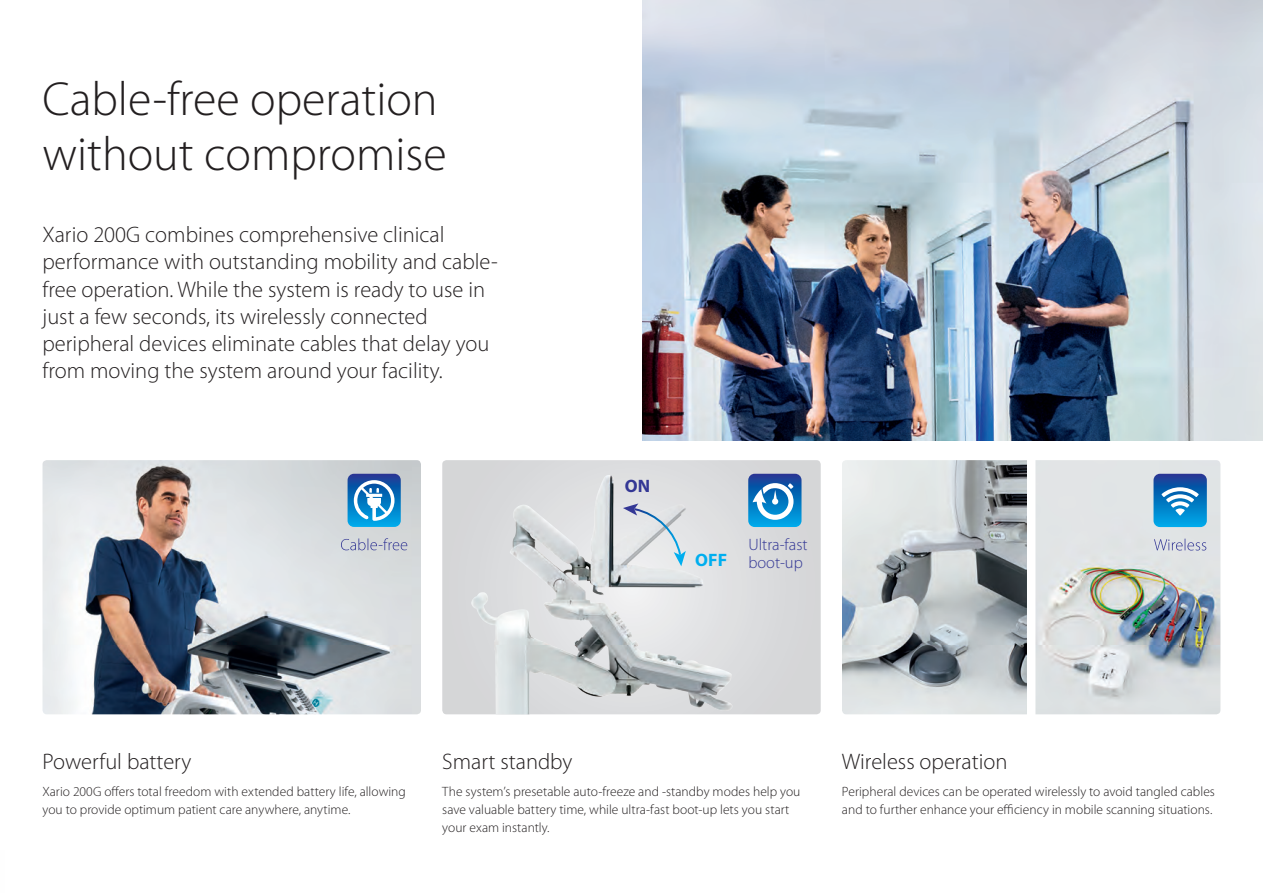
<style>
.page{position:relative;width:1263px;height:893px;background:#fff}
.page>*{position:absolute;margin:0;border:0;box-sizing:border-box;transform-origin:0 0}
.t1{font:300 48px/54.4px "Myriad Pro";color:#231f20}
.t2{font:300 22.5px/27.3px "Myriad Pro";color:#231f20}
.t3{font:700 18px "Myriad Pro";color:#00aeef}
.t4{font:700 18px "Myriad Pro";color:#333795}
.t5{font:300 16.5px/18px "Myriad Pro";color:#333795}
.t6{font:300 13.5px/18.1px "Myriad Pro";color:#231f20}
</style>
<div class="page">
<img style="left:642px;top:0;width:621px;height:441px">
<img style="left:442px;top:460px;width:379px;height:254px">
<img style="left:43px;top:460px;width:378px;height:254px">
<img style="left:1035px;top:460px;width:185px;height:254px">
<svg style="left:1154px;top:539px;width:52px;height:11px"></svg>
<svg style="left:1153px;top:474px;width:54px;height:53px;background:#2c87c7"></svg>
<svg style="left:348px;top:474px;width:53px;height:53px"></svg>
<svg style="left:341px;top:538px;width:66px;height:12px"></svg>
<svg style="left:748px;top:474px;width:53px;height:53px"></svg>
<svg style="left:623px;top:503px;width:63px;height:63px;background:#d2dae1"></svg>
<img style="left:842px;top:460px;width:185px;height:254px">
<p class="t1" style="left:43px;top:73px;width:406px">Cable-free operation without compromise</p>
<p class="t2" style="left:43px;top:221px;width:457px">Xario 200G combines comprehensive clinical performance with outstanding mobility and cable&shy;free operation. While the system is ready to use in just a few seconds, its wirelessly connected peripheral devices eliminate cables that delay you from moving the system around your facility.</p>
<p class="t4" style="left:625px;top:474px;width:27px">ON</p>
<p class="t3" style="left:695px;top:548px;width:33px">OFF</p>
<p class="t5" style="left:748px;top:536px;width:61px">Ultra-fast boot-up</p>
<p class="t2" style="left:43px;top:748px;width:150px">Powerful battery</p>
<p class="t6" style="left:43px;top:783px;width:365px">Xario 200G offers total freedom with extended battery life, allowing you to provide optimum patient care anywhere, anytime.</p>
<p class="t2" style="left:442px;top:748px;width:132px">Smart standby</p>
<p class="t6" style="left:442px;top:783px;width:360px">The system’s presetable auto-freeze and -standby modes help you save valuable battery time, while ultra-fast boot-up lets you start your exam instantly.</p>
<p class="t2" style="left:842px;top:748px;width:167px">Wireless operation</p>
<p class="t6" style="left:842px;top:783px;width:374px">Peripheral devices can be operated wirelessly to avoid tangled cables and to further enhance your efficiency in mobile scanning situations.</p>
</div>
